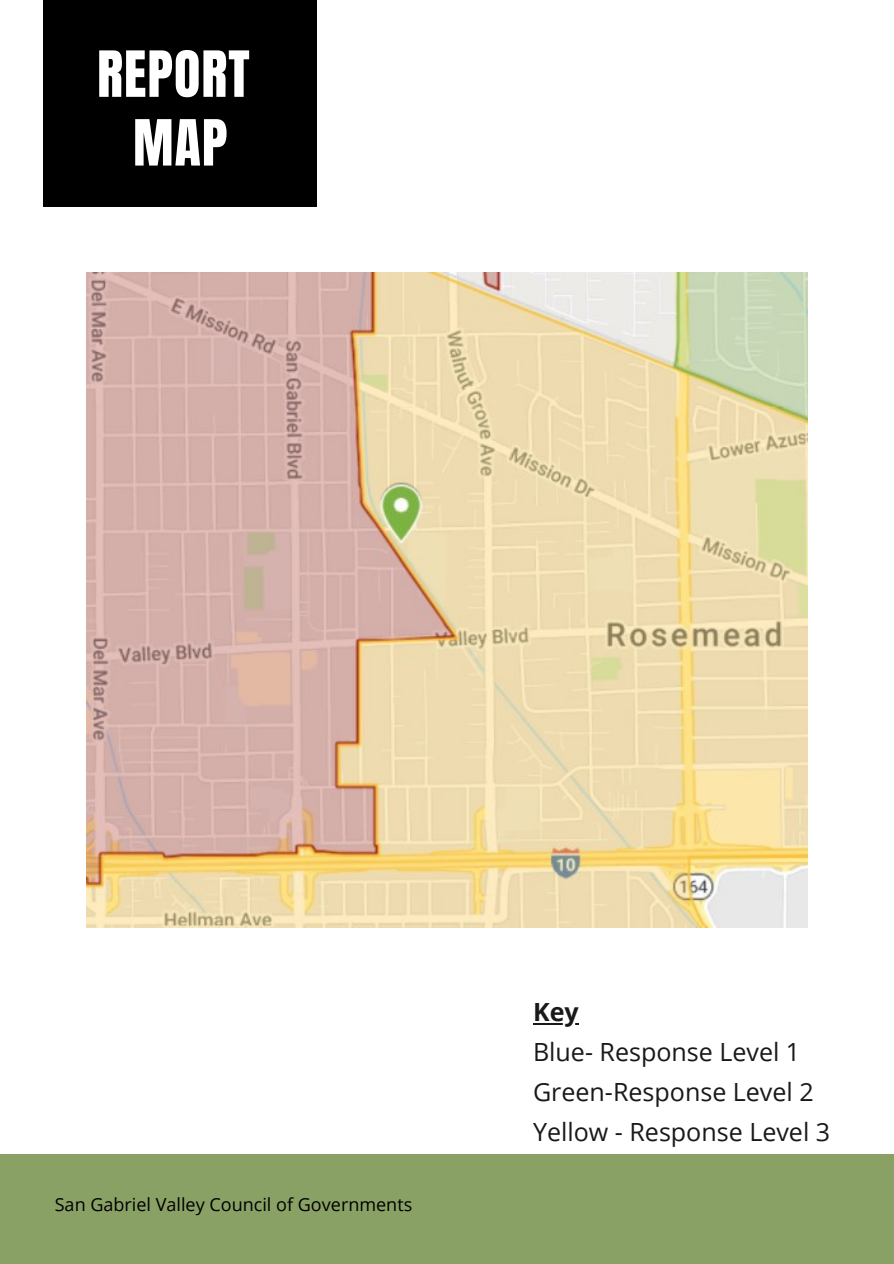
<style>
.page{position:relative;width:894px;height:1264px;background:#fff}
.page>*{position:absolute;margin:0;border:0;box-sizing:border-box;transform-origin:0 0}
.t1{font:54px "Anton";letter-spacing:.02em;color:#fff}
.t2{font:25.05px "Open Sans";color:#191919}
.t3{font:700 25.05px "Open Sans";color:#191919}
.t4{font:18px "Open Sans";color:#000}
</style>
<div class="page">
<div style="left:43px;top:0;width:274px;height:207px;background:#000"></div>
<div style="left:0;top:1154px;width:893px;height:109px;background:#8aa166"></div>
<img style="left:87px;top:272px;width:720px;height:655px">
<hr style="left:533px;top:1022px;width:45px;height:2px;background:#191919">
<p class="t1" style="left:97px;top:35px;width:154px">REPORT</p>
<p class="t1" style="left:133px;top:104px;width:96px">MAP</p>
<p class="t4" style="left:55px;top:1191px;width:359px">San Gabriel Valley Council of Governments</p>
<p class="t3" style="left:533px;top:993px;width:47px">Key</p>
<p class="t2" style="left:533px;top:1034px;width:269px">Blue- Response Level 1</p>
<p class="t2" style="left:533px;top:1074px;width:282px">Green-Response Level 2</p>
<p class="t2" style="left:533px;top:1114px;width:298px">Yellow - Response Level 3</p>
</div>
